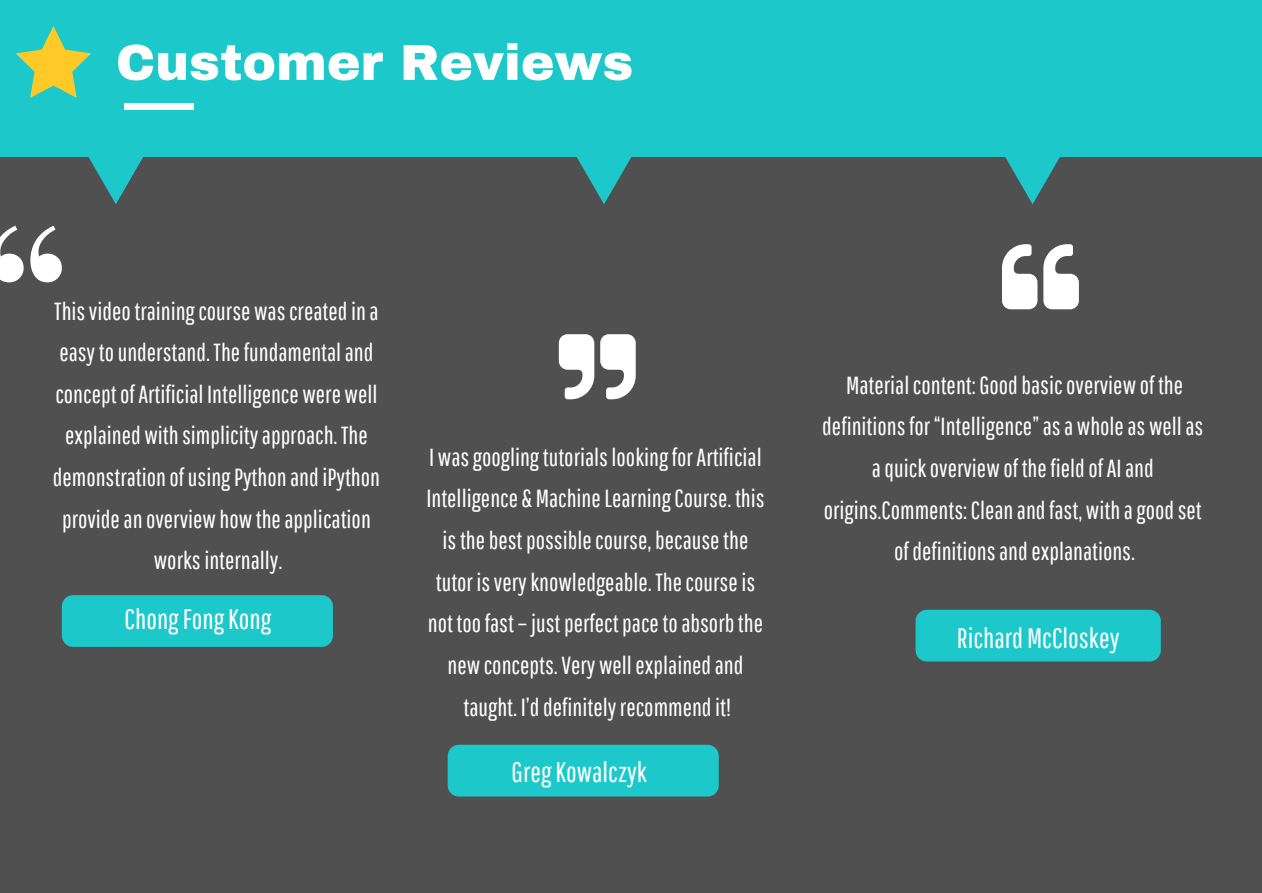
<style>
.page{position:relative;width:1262px;height:893px;background:#fff}
.page>*{position:absolute;margin:0;border:0;box-sizing:border-box;transform-origin:0 0}
.t1{font:224.85px "Playfair Display";color:#fff}
.t2{font:900 50.55px "Archivo";color:#fff}
.t3{font:28.05px "Pathway Gothic One";color:#fff}
.t4{font:24.75px/41.5px "Pathway Gothic One";color:#fff;text-align:center}
</style>
<div class="page">
<div style="left:0;top:156px;width:1261px;height:736px;background:#505050"></div>
<div style="left:0;top:0;width:1261px;height:156px;background:#1cc8ca"></div>
<div style="left:124px;top:103px;width:69px;height:7px;background:#fff"></div>
<svg style="left:565px;top:156px;width:77px;height:48px"></svg>
<svg style="left:77px;top:156px;width:77px;height:48px"></svg>
<svg style="left:994px;top:156px;width:77px;height:48px"></svg>
<svg style="left:16px;top:26px;width:75px;height:72px"></svg>
<div style="left:915px;top:609px;width:245px;height:52px;background:#1cc8ca"></div>
<svg style="left:559px;top:334px;width:76px;height:65px"></svg>
<svg style="left:1002px;top:244px;width:76px;height:65px"></svg>
<div style="left:62px;top:595px;width:271px;height:51px;background:#1cc8ca"></div>
<div style="left:447px;top:744px;width:271px;height:52px;background:#1cc8ca"></div>
<h2 class="t2" style="left:116px;top:31px;width:519px">Customer Reviews</h2>
<h1 class="t1" style="left:-20px;top:128px;width:95px">“</h1>
<p class="t4" style="left:53px;top:289px;width:329px">This video training course was created in a easy to understand. The fundamental and concept of Artificial Intelligence were well explained with simplicity approach. The demonstration of using Python and iPython provide an overview how the application works internally.</p>
<p class="t3" style="left:125px;top:602px;width:148px">Chong Fong Kong</p>
<p class="t4" style="left:426px;top:435px;width:340px">I was googling tutorials looking for Artificial Intelligence &amp; Machine Learning Course. this is the best possible course, because the tutor is very knowledgeable. The course is not too fast – just perfect pace to absorb the new concepts. Very well explained and taught. I’d definitely recommend it!</p>
<p class="t3" style="left:511px;top:755px;width:137px">Greg Kowalczyk</p>
<p class="t4" style="left:822px;top:363px;width:382px">Material content: Good basic overview of the definitions for “Intelligence” as a whole as well as a quick overview of the field of AI and origins.Comments: Clean and fast, with a good set of definitions and explanations.</p>
<p class="t3" style="left:957px;top:621px;width:164px">Richard McCloskey</p>
</div>
